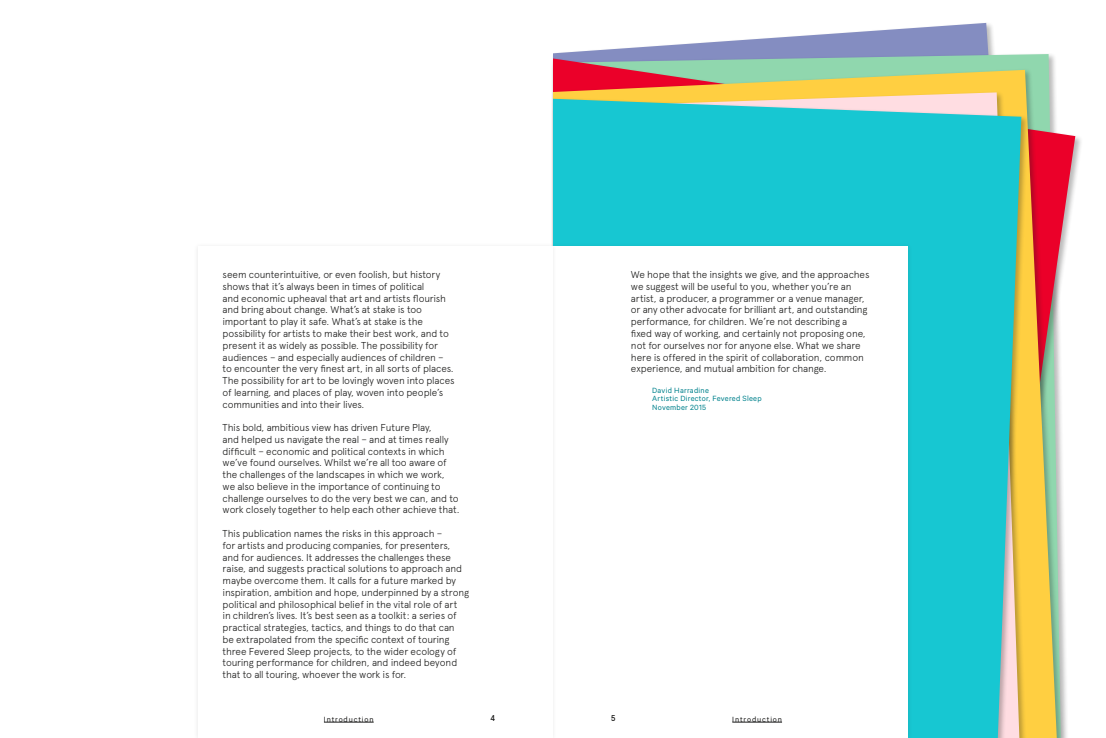
<style>
.page{position:relative;width:1106px;height:738px;background:#fff}
.page>*{position:absolute;margin:0;border:0;box-sizing:border-box;transform-origin:0 0}
.t1{font:300 10px/11.8px "Apercu";letter-spacing:-.015em;color:#1c1c1b}
.t2{font:8.5px/8.5px "Calibre";letter-spacing:.03em;color:#00828d}
.t3{font:8.5px "Calibre";letter-spacing:.1em;color:#1c1c1b}
.t4{font:500 8.5px "Apercu";color:#1c1c1b}
</style>
<div class="page">
<svg style="left:558px;top:23px;width:436px;height:30px"></svg>
<svg style="left:553px;top:58px;width:522px;height:679px"></svg>
<svg style="left:553px;top:70px;width:503px;height:667px;background:#db9e57"></svg>
<div style="left:551px;top:97px;width:478px;height:640px;background:#1c1c1b;opacity:.3"></div>
<svg style="left:553px;top:99px;width:468px;height:638px;background:#2ac7cc"></svg>
<div style="left:548px;top:241px;width:364px;height:496px;background:#1c1c1b;opacity:.1"></div>
<div style="left:553px;top:247px;width:354px;height:490px;background:#fff"></div>
<hr style="left:732px;top:721px;width:50px;height:1px;background:#1c1c1b">
<div style="left:193px;top:241px;width:364px;height:496px;background:#fbfbfb"></div>
<div style="left:198px;top:247px;width:355px;height:490px;background:#fff"></div>
<hr style="left:324px;top:721px;width:50px;height:1px;background:#1c1c1b">
<p class="t1" style="left:223px;top:268px;width:234px">seem counterintuitive, or even foolish, but history shows that it’s always been in times of political<br>and economic upheaval that art and artists flourish and bring about change. What’s at stake is too important to play it safe. What’s at stake is the possibility for artists to make their best work, and to present it as widely as possible. The possibility for audiences – and especially audiences of children – to encounter the very finest art, in all sorts of places.<br>The possibility for art to be lovingly woven into places of learning, and places of play, woven into people’s communities and into their lives.</p>
<p class="t1" style="left:223px;top:421px;width:238px">This bold, ambitious view has driven Future Play,<br>and helped us navigate the real – and at times really difficult – economic and political contexts in which we’ve found ourselves. Whilst we’re all too aware of the challenges of the landscapes in which we work, we also believe in the importance of continuing to challenge ourselves to do the very best we can, and to work closely together to help each other achieve that.</p>
<p class="t1" style="left:223px;top:527px;width:248px">This publication names the risks in this approach –<br>for artists and producing companies, for presenters, and for audiences. It addresses the challenges these raise, and suggests practical solutions to approach and maybe overcome them. It calls for a future marked by inspiration, ambition and hope, underpinned by a strong political and philosophical belief in the vital role of art<br>in children’s lives. It’s best seen as a toolkit: a series of practical strategies, tactics, and things to do that can<br>be extrapolated from the specific context of touring three Fevered Sleep projects, to the wider ecology of touring performance for children, and indeed beyond that to all touring, whoever the work is for.</p>
<p class="t3" style="left:324px;top:713px;width:51px">Introduction</p>
<p class="t4" style="left:490px;top:712px;width:7px">4</p>
<p class="t1" style="left:631px;top:268px;width:240px">We hope that the insights we give, and the approaches we suggest will be useful to you, whether you’re an artist, a producer, a programmer or a venue manager, or any other advocate for brilliant art, and outstanding performance, for children. We’re not describing a fixed way of working, and certainly not proposing one, not for ourselves nor for anyone else. What we share here is offered in the spirit of collaboration, common experience, and mutual ambition for change.</p>
<p class="t2" style="left:652px;top:385px;width:111px">David Harradine<br>Artistic Director, Fevered Sleep<br>November 2015</p>
<p class="t4" style="left:611px;top:712px;width:6px">5</p>
<p class="t3" style="left:732px;top:713px;width:51px">Introduction</p>
</div>
